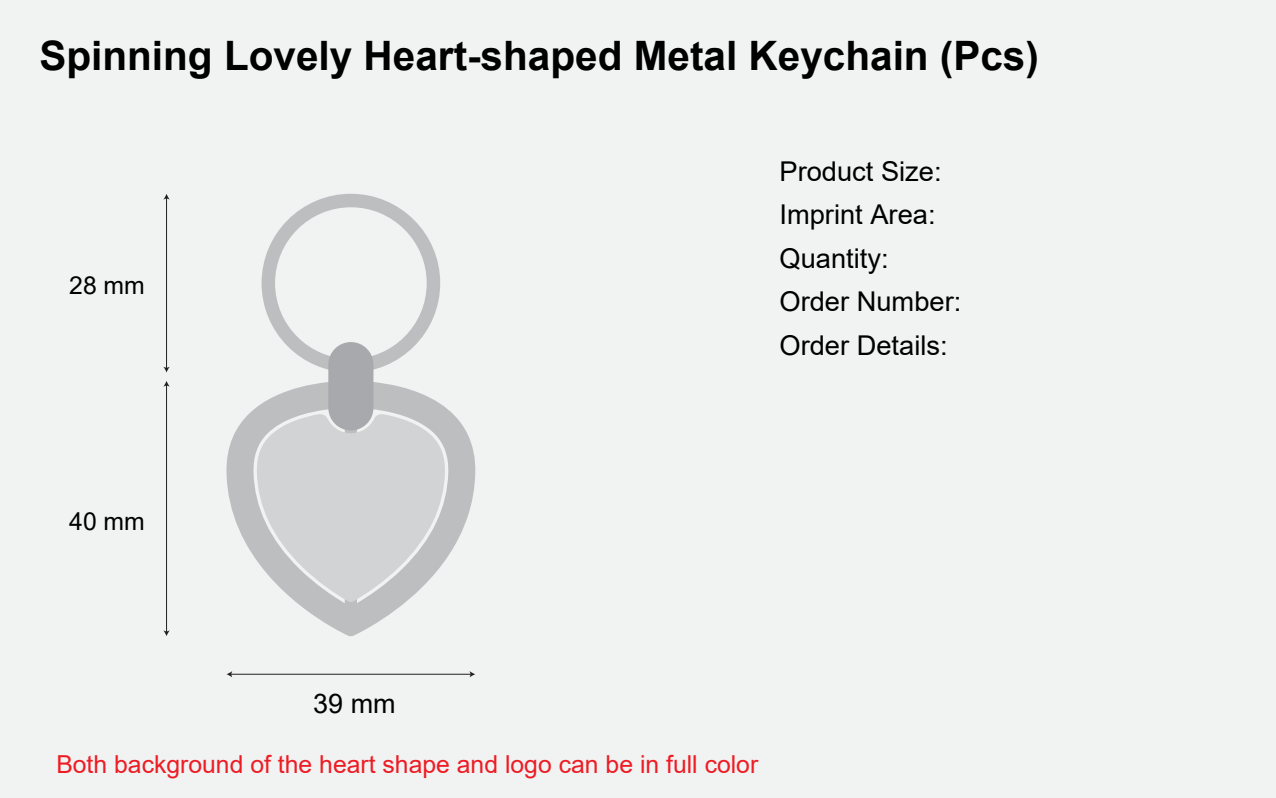
<style>
.page{position:relative;width:1276px;height:798px;background:#fff}
.page>*{position:absolute;margin:0;border:0;box-sizing:border-box;transform-origin:0 0}
.t1{font:700 40.5px "Arial";color:#000}
.t2{font:27.22px/43.4px "Arial";color:#000}
.t3{font:27px "Arial";color:#000}
.t4{font:24.75px "Arial";color:#ed1c24}
.t5{font:24.75px "Arial";color:#000}
</style>
<div class="page">
<div style="left:0;top:0;width:1276px;height:797px;background:#f1f2f2"></div>
<hr style="left:230px;top:673px;width:241px;height:1px;background:#231f20">
<svg style="left:226px;top:671px;width:6px;height:6px"></svg>
<svg style="left:469px;top:671px;width:6px;height:6px"></svg>
<hr style="left:166px;top:385px;width:1px;height:247px;background:#231f20">
<svg style="left:163px;top:630px;width:7px;height:6px"></svg>
<svg style="left:164px;top:381px;width:6px;height:5px"></svg>
<hr style="left:166px;top:198px;width:1px;height:170px;background:#231f20">
<svg style="left:163px;top:366px;width:7px;height:6px"></svg>
<svg style="left:164px;top:194px;width:6px;height:5px"></svg>
<svg style="left:261px;top:194px;width:179px;height:178px"></svg>
<svg style="left:226px;top:380px;width:249px;height:256px"></svg>
<div style="left:328px;top:342px;width:45px;height:88px;background:#a7a9ac;border-radius:23px"></div>
<svg style="left:257px;top:413px;width:188px;height:189px;background:#cfd1d2"></svg>
<h1 class="t1" style="left:39px;top:27px;width:1001px">Spinning Lovely Heart-shaped Metal Keychain (Pcs)</h1>
<p class="t2" style="left:779px;top:149px;width:164px">Product Size:</p>
<p class="t5" style="left:69px;top:268px;width:77px">28 mm</p>
<p class="t5" style="left:69px;top:503px;width:77px">40 mm</p>
<p class="t2" style="left:779px;top:193px;width:158px">Imprint Area:</p>
<p class="t2" style="left:779px;top:236px;width:183px">Quantity:<br>Order Number:<br>Order Details:</p>
<p class="t3" style="left:313px;top:684px;width:84px">39 mm</p>
<p class="t4" style="left:56px;top:746px;width:703px">Both background of the heart shape and logo can be in full color</p>
</div>
